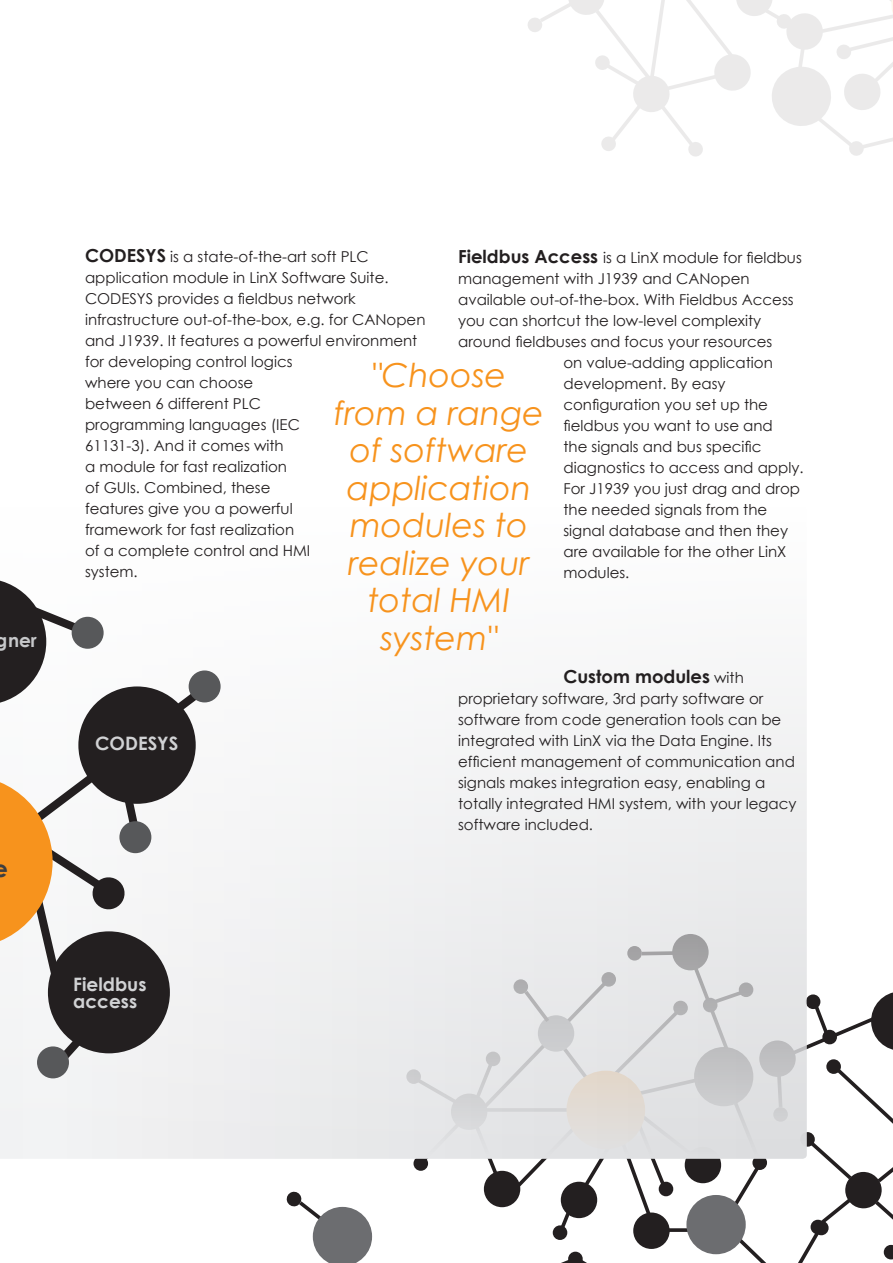
<style>
.page{position:relative;width:893px;height:1263px;background:#fff}
.page>*{position:absolute;margin:0;border:0;box-sizing:border-box;transform-origin:0 0}
.Preamble{font:italic 33px/37.5px "Century Gothic";color:#f7931d;text-align:center}
.t1{font:700 23.1px "Century Gothic";color:#3e3e3f}
.t2{font:700 18.45px "Century Gothic";color:#d1d2d4}
.t3{font:700 18.45px "Century Gothic";color:#c7c8ca}
.Preamble-2{font:700 18px "Century Gothic";color:#231f20}
.Preamble-3{font:15px/21px "Century Gothic";color:#231f20}
.s1{font-weight:700;font-size:18px}
.s2{font-weight:400;font-size:15px}
</style>
<div class="page">
<svg style="left:413px;top:992px;width:480px;height:271px"></svg>
<svg style="left:286px;top:1191px;width:86px;height:72px"></svg>
<svg style="left:0;top:616px;width:807px;height:543px"></svg>
<svg style="left:0;top:580px;width:86px;height:125px"></svg>
<div style="left:76px;top:621px;width:24px;height:24px;background:#57585a;border-radius:50%"></div>
<div style="left:72px;top:617px;width:32px;height:32px;border:8px solid #57585a;border-radius:50%"></div>
<div style="left:84px;top:692px;width:106px;height:106px;background:#231f20;border-radius:50%"></div>
<div style="left:78px;top:686px;width:118px;height:118px;border:12px solid #231f20;border-radius:50%"></div>
<div style="left:119px;top:821px;width:32px;height:32px;border:8px solid #57585a;border-radius:50%"></div>
<svg style="left:151px;top:679px;width:62px;height:53px"></svg>
<div style="left:193px;top:674px;width:24px;height:24px;background:#57585a;border-radius:50%"></div>
<div style="left:189px;top:670px;width:32px;height:32px;border:8px solid #57585a;border-radius:50%"></div>
<div style="left:48px;top:931px;width:122px;height:122px;background:#231f20;border-radius:50%"></div>
<svg style="left:0;top:760px;width:145px;height:308px"></svg>
<div style="left:41px;top:1050px;width:24px;height:24px;background:#57585a;border-radius:50%"></div>
<div style="left:37px;top:1046px;width:32px;height:32px;border:8px solid #57585a;border-radius:50%"></div>
<p class="t3" style="left:-4px;top:626px;width:43px">gner</p>
<h2 class="t1" style="left:-6px;top:851px;width:16px">e</h2>
<p class="Preamble-3" style="left:85px;top:246px;width:342px"><span class="s1">CODESYS</span> is a state-of-the-art soft PLC application module in LinX Software Suite.<br>CODESYS provides a fieldbus network infrastructure out-of-the-box, e.g. for CANopen and J1939. It features a powerful environment for developing control logics<br>where you can choose<br>between 6 different PLC<br>programming languages (IEC<br>61131-3). And it comes with<br>a module for fast realization<br>of GUIs. Combined, these<br>features give you a powerful<br>framework for fast realization<br>of a complete control and HMI<br>system.</p>
<p class="Preamble-3" style="left:458px;top:247px;width:345px"><span class="s1">Fieldbus Access</span> is a LinX module for fieldbus</p>
<p class="Preamble-3" style="left:458px;top:268px;width:293px">management with J1939 and CANopen</p>
<p class="Preamble-3" style="left:458px;top:289px;width:337px">available out-of-the-box. With Fieldbus Access</p>
<p class="Preamble-3" style="left:458px;top:310px;width:305px">you can shortcut the low-level complexity</p>
<p class="Preamble-3" style="left:458px;top:331px;width:316px">around fieldbuses and focus your resources</p>
<p class="Preamble-3" style="left:563px;top:352px;width:211px">on value-adding application</p>
<p class="Preamble-3" style="left:563px;top:373px;width:164px">development. By easy</p>
<p class="Preamble-3" style="left:563px;top:394px;width:206px">configuration you set up the</p>
<p class="Preamble-3" style="left:563px;top:415px;width:211px">fieldbus you want to use and</p>
<p class="Preamble-3" style="left:563px;top:436px;width:200px">the signals and bus specific</p>
<p class="Preamble-3" style="left:563px;top:457px;width:242px">diagnostics to access and apply.</p>
<p class="Preamble-3" style="left:563px;top:478px;width:238px">For J1939 you just drag and drop</p>
<p class="Preamble-3" style="left:563px;top:499px;width:205px">the needed signals from the</p>
<p class="Preamble-3" style="left:563px;top:520px;width:226px">signal database and then they</p>
<p class="Preamble-3" style="left:563px;top:541px;width:224px">are available for the other LinX</p>
<p class="Preamble-3" style="left:563px;top:562px;width:68px">modules.</p>
<p class="Preamble" style="left:334px;top:356px;width:211px">"Choose from a range of software application modules to realize your total HMI system"</p>
<p class="t2" style="left:95px;top:729px;width:85px">CODESYS</p>
<p class="Preamble-2" style="left:563px;top:663px;width:182px">Custom modules <span class="s2">with</span></p>
<p class="Preamble-3" style="left:458px;top:688px;width:340px">proprietary software, 3rd party software or software from code generation tools can be integrated with LinX via the Data Engine. Its efficient management of communication and signals makes integration easy, enabling a totally integrated HMI system, with your legacy software included.</p>
<p class="t2" style="left:73px;top:970px;width:75px">Fieldbus</p>
<p class="t2" style="left:73px;top:987px;width:66px">access</p>
</div>
